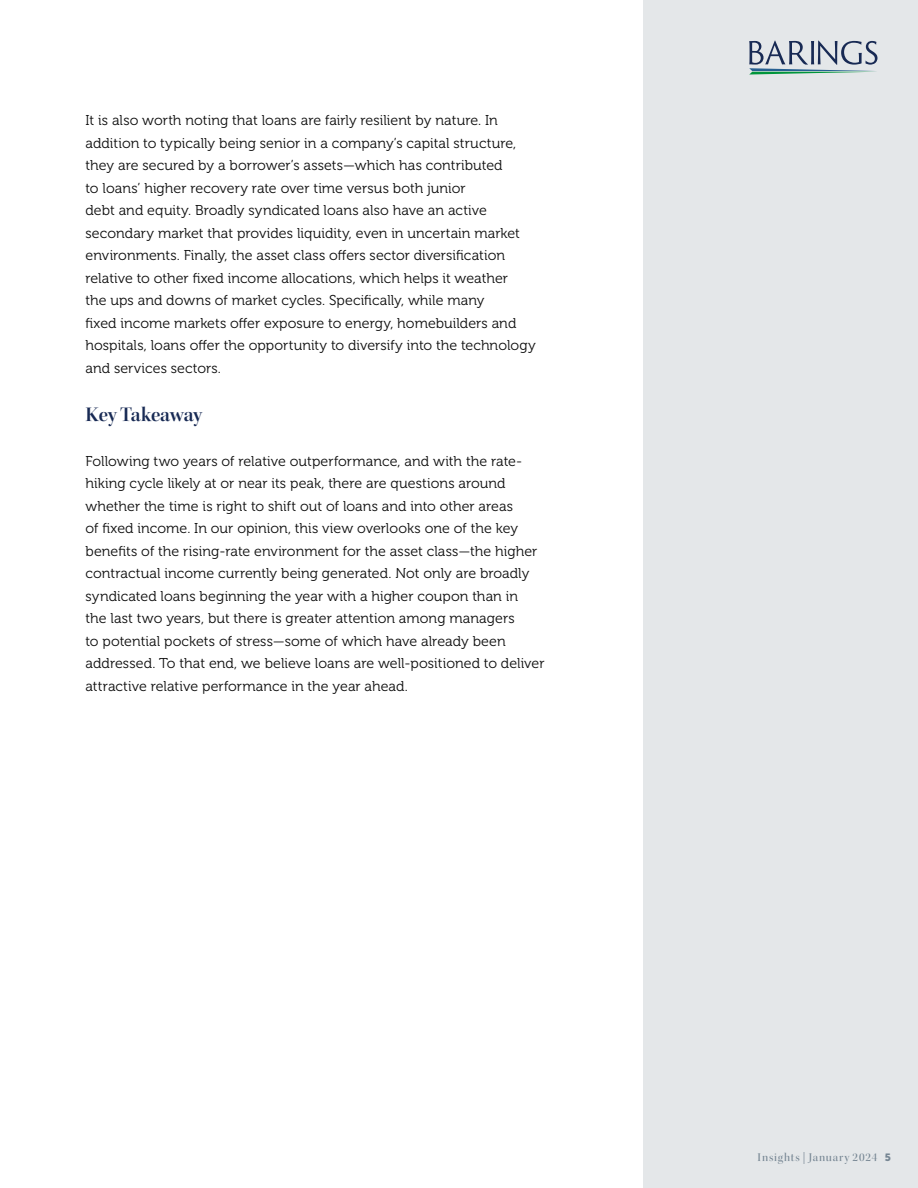
<style>
.page{position:relative;width:918px;height:1188px;background:#fff}
.page>*{position:absolute;margin:0;border:0;box-sizing:border-box;transform-origin:0 0}
.t1{font:21px "Kepler Std Semibold Disp";letter-spacing:-.005em;color:#182a54}
.t2{font:14.25px/22.5px "Museo 300";color:#0d0d0d}
.t3{font:12px "Kepler Std Medium Disp";letter-spacing:.07em;color:#768693}
.s1{font-family:"Museo Sans 900";font-size:10.5px}
</style>
<div class="page">
<div style="left:644px;top:0;width:274px;height:1188px;background:#e4e7e9"></div>
<svg style="left:749px;top:40px;width:129px;height:35px"></svg>
<p class="t2" style="left:86px;top:110px;width:452px">It is also worth noting that loans are fairly resilient by nature. In addition to typically being senior in a company’s capital structure, they are secured by a borrower’s assets—which has contributed<br>to loans’ higher recovery rate over time versus both junior<br>debt and equity. Broadly syndicated loans also have an active secondary market that provides liquidity, even in uncertain market environments. Finally, the asset class offers sector diversification relative to other fixed income allocations, which helps it weather<br>the ups and downs of market cycles. Specifically, while many<br>fixed income markets offer exposure to energy, homebuilders and hospitals, loans offer the opportunity to diversify into the technology and services sectors.</p>
<p class="t1" style="left:86px;top:402px;width:118px">Key Takeaway</p>
<p class="t2" style="left:86px;top:450px;width:461px">Following two years of relative outperformance, and with the rate&shy;hiking cycle likely at or near its peak, there are questions around whether the time is right to shift out of loans and into other areas<br>of fixed income. In our opinion, this view overlooks one of the key benefits of the rising-rate environment for the asset class—the higher contractual income currently being generated. Not only are broadly syndicated loans beginning the year with a higher coupon than in<br>the last two years, but there is greater attention among managers<br>to potential pockets of stress—some of which have already been addressed. To that end, we believe loans are well-positioned to deliver attractive relative performance in the year ahead.</p>
<p class="t3" style="left:758px;top:1150px;width:135px">Insights | January 2024 <span class="s1">5</span></p>
</div>
